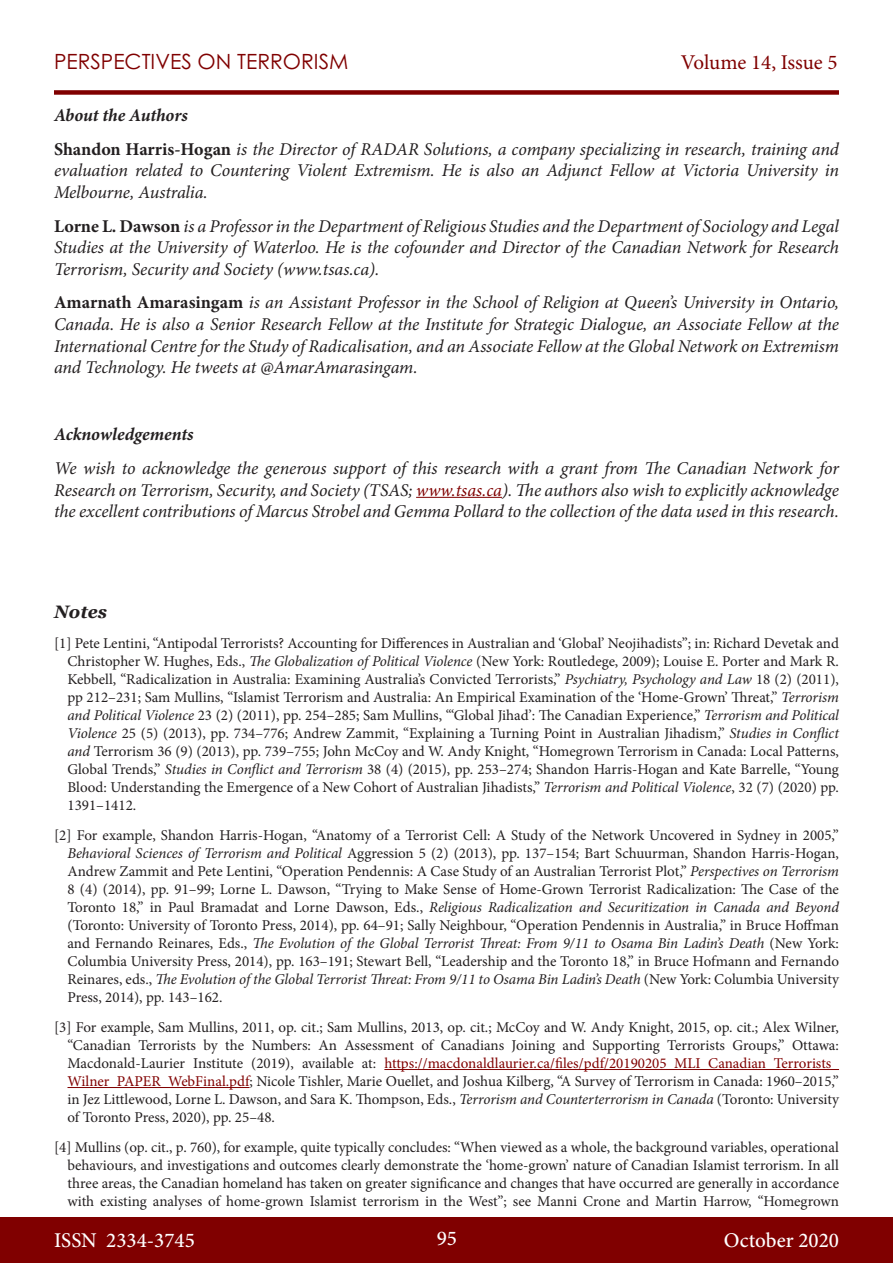
<style>
.page{position:relative;width:893px;height:1263px;background:#fff}
.page>*{position:absolute;margin:0;border:0;box-sizing:border-box;transform-origin:0 0}
.t1{font:500 21px "Minion Pro";color:#fff}
.t2{font:21px "Century Gothic Pro";color:#800000}
.t3{font:21px "Minion Pro";letter-spacing:-.005em;color:#800000}
.t4{font:italic 18px/21.6px "Minion Pro";letter-spacing:-.01em;color:#231f20;text-align:justify}
.t5{font:italic 700 18px "Minion Pro";letter-spacing:-.005em;color:#231f20}
.t6{font:italic 700 18px "Georgia";color:#231f20}
.Endnote_text{font:15px/18px "Minion Pro";letter-spacing:-.005em;color:#231f20;text-align:justify}
.s1{font-weight:700;font-style:normal}
.s2{color:#800000}
.s3{font-style:italic}
</style>
<div class="page">
<div style="left:0;top:1217px;width:893px;height:46px;background:#800000"></div>
<div style="left:54px;top:90px;width:785px;height:5px;background:#800000"></div>
<hr style="left:416px;top:497px;width:86px;height:1px;background:#800000">
<hr style="left:384px;top:1069px;width:455px;height:1px;background:#800000">
<hr style="left:68px;top:1087px;width:182px;height:1px;background:#800000">
<h1 class="t2" style="left:54px;top:49px;width:296px">PERSPECTIVES ON TERRORISM</h1>
<h1 class="t3" style="left:681px;top:48px;width:158px">Volume 14, Issue 5</h1>
<p class="t5" style="left:54px;top:103px;width:135px">About the Authors</p>
<p class="t4" style="left:54px;top:138px;width:786px"><span class="s1">Shandon Harris-Hogan</span> is the Director of RADAR Solutions, a company specializing in research, training and evaluation related to Countering Violent Extremism. He is also an Adjunct Fellow at Victoria University in Melbourne, Australia.</p>
<p class="t4" style="left:54px;top:215px;width:787px"><span class="s1">Lorne L. Dawson</span> is a Professor in the Department of Religious Studies and the Department of Sociology and Legal Studies at the University of Waterloo. He is the cofounder and Director of the Canadian Network for Research Terrorism, Security and Society (www.tsas.ca).</p>
<p class="t4" style="left:54px;top:292px;width:787px"><span class="s1">Amarnath Amarasingam</span> is an Assistant Professor in the School of Religion at Queen’s University in Ontario, Canada. He is also a Senior Research Fellow at the Institute for Strategic Dialogue, an Associate Fellow at the International Centre for the Study of Radicalisation, and an Associate Fellow at the Global Network on Extremism and Technology. He tweets at @AmarAmarasingam.</p>
<p class="t5" style="left:54px;top:422px;width:141px">Acknowledgements</p>
<p class="t4" style="left:54px;top:457px;width:786px">We wish to acknowledge the generous support of this research with a grant from The Canadian Network for Research on Terrorism, Security, and Society (TSAS; <span class="s2">www.tsas.ca</span>). The authors also wish to explicitly acknowledge the excellent contributions of Marcus Strobel and Gemma Pollard to the collection of the data used in this research.</p>
<p class="t6" style="left:54px;top:600px;width:55px">Notes</p>
<p class="Endnote_text" style="left:68px;top:634px;width:773px;text-indent:-14px">[1] Pete Lentini, “Antipodal Terrorists? Accounting for Differences in Australian and ‘Global’ Neojihadists”; in: Richard Devetak and Christopher W. Hughes, Eds., <span class="s3">The Globalization of Political Violence</span> (New York: Routledege, 2009); Louise E. Porter and Mark R.<br>Kebbell, “Radicalization in Australia: Examining Australia’s Convicted Terrorists,” <span class="s3">Psychiatry, Psychology and Law</span> 18 (2) (2011), pp 212–231; Sam Mullins, “Islamist Terrorism and Australia: An Empirical Examination of the ‘Home-Grown’ Threat,” <span class="s3">Terrorism and Political Violence</span> 23 (2) (2011), pp. 254–285; Sam Mullins, “‘Global Jihad’: The Canadian Experience,” <span class="s3">Terrorism and Political Violence</span> 25 (5) (2013), pp. 734–776; Andrew Zammit, “Explaining a Turning Point in Australian Jihadism,” <span class="s3">Studies in Conflict and</span> Terrorism 36 (9) (2013), pp. 739–755; John McCoy and W. Andy Knight, “Homegrown Terrorism in Canada: Local Patterns, Global Trends,” <span class="s3">Studies in Conflict and Terrorism</span> 38 (4) (2015), pp. 253–274; Shandon Harris-Hogan and Kate Barrelle, “Young Blood: Understanding the Emergence of a New Cohort of Australian Jihadists,” <span class="s3">Terrorism and Political Violence</span>, 32 (7) (2020) pp.<br>1391–1412.</p>
<p class="Endnote_text" style="left:68px;top:826px;width:773px;text-indent:-14px">[2] For example, Shandon Harris-Hogan, “Anatomy of a Terrorist Cell: A Study of the Network Uncovered in Sydney in 2005,” <span class="s3">Behavioral Sciences of Terrorism and Political</span> Aggression 5 (2) (2013), pp. 137–154; Bart Schuurman, Shandon Harris-Hogan, Andrew Zammit and Pete Lentini, “Operation Pendennis: A Case Study of an Australian Terrorist Plot,” <span class="s3">Perspectives on Terrorism </span>8 (4) (2014), pp. 91–99; Lorne L. Dawson, “Trying to Make Sense of Home-Grown Terrorist Radicalization: The Case of the Toronto 18,” in Paul Bramadat and Lorne Dawson, Eds., <span class="s3">Religious Radicalization and Securitization in Canada and Beyond </span>(Toronto: University of Toronto Press, 2014), pp. 64–91; Sally Neighbour, “Operation Pendennis in Australia,” in Bruce Hoffman and Fernando Reinares, Eds., <span class="s3">The Evolution of the Global Terrorist Threat: From 9/11 to Osama Bin Ladin’s Death</span> (New York:<br>Columbia University Press, 2014), pp. 163–191; Stewart Bell, “Leadership and the Toronto 18,” in Bruce Hofmann and Fernando Reinares, eds., <span class="s3">The Evolution of the Global Terrorist Threat: From 9/11 to Osama Bin Ladin’s Death</span> (New York: Columbia University Press, 2014), pp. 143–162.</p>
<p class="Endnote_text" style="left:68px;top:1018px;width:773px;text-indent:-14px">[3] For example, Sam Mullins, 2011, op. cit.; Sam Mullins, 2013, op. cit.; McCoy and W. Andy Knight, 2015, op. cit.; Alex Wilner, “Canadian Terrorists by the Numbers: An Assessment of Canadians Joining and Supporting Terrorists Groups,” Ottawa:<br>Macdonald-Laurier Institute (2019), available at: <span class="s2">https://macdonaldlaurier.ca/files/pdf/20190205_MLI_Canadian_Terrorists_ Wilner_PAPER_WebFinal.pdf</span>; Nicole Tishler, Marie Ouellet, and Joshua Kilberg, “A Survey of Terrorism in Canada: 1960–2015,” in Jez Littlewood, Lorne L. Dawson, and Sara K. Thompson, Eds., <span class="s3">Terrorism and Counterterrorism in Canada</span> (Toronto: University of Toronto Press, 2020), pp. 25–48.</p>
<p class="Endnote_text" style="left:68px;top:1138px;width:773px;text-indent:-14px">[4] Mullins (op. cit., p. 760), for example, quite typically concludes: “When viewed as a whole, the background variables, operational behaviours, and investigations and outcomes clearly demonstrate the ‘home-grown’ nature of Canadian Islamist terrorism. In all three areas, the Canadian homeland has taken on greater significance and changes that have occurred are generally in accordance with existing analyses of home-grown Islamist terrorism in the West”; see Manni Crone and Martin Harrow, “Homegrown</p>
<h1 class="t1" style="left:54px;top:1226px;width:142px">ISSN 2334-3745</h1>
<h1 class="t1" style="left:437px;top:1224px;width:22px">95</h1>
<h1 class="t1" style="left:724px;top:1226px;width:117px">October 2020</h1>
</div>
